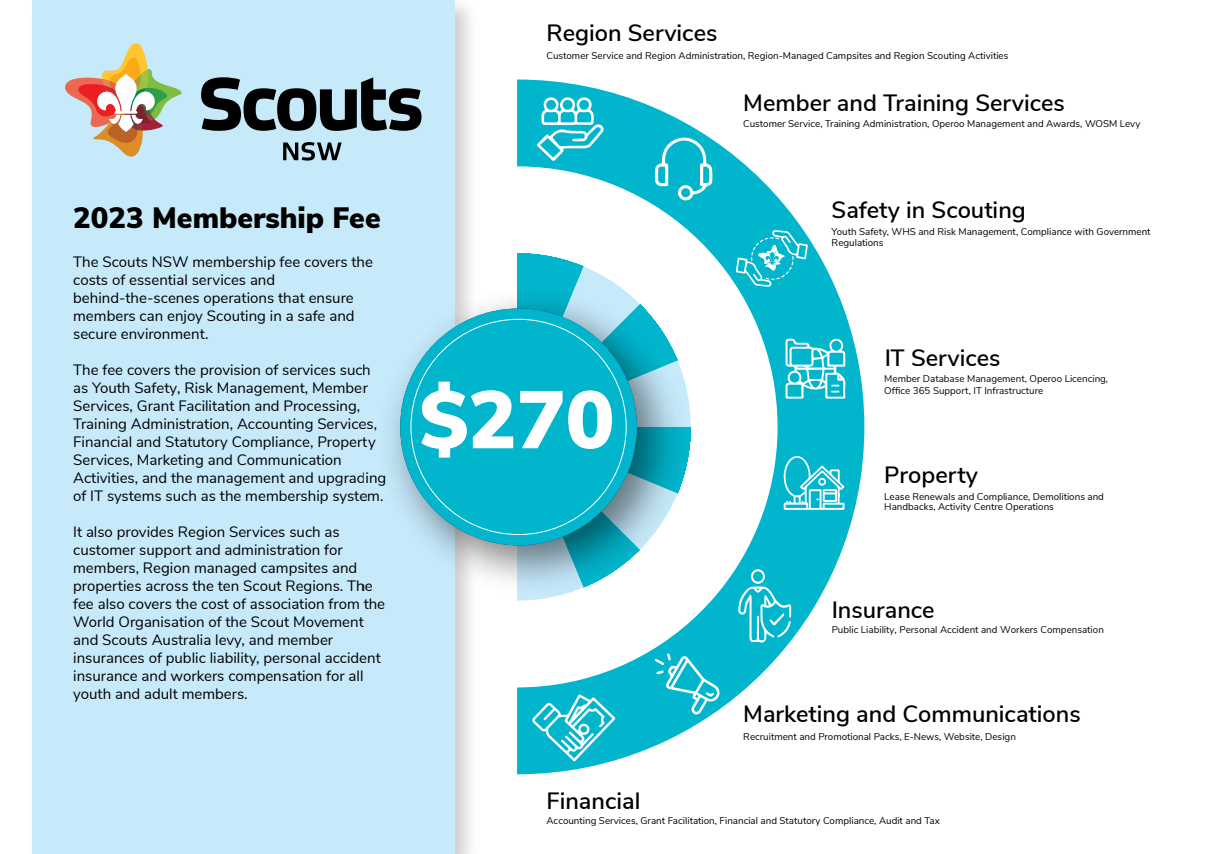
<style>
.page{position:relative;width:1212px;height:854px;background:#fff}
.page>*{position:absolute;margin:0;border:0;box-sizing:border-box;transform-origin:0 0}
.t1{font:900 81.25px "Nunito Sans";color:#fff}
.t2{font:900 29.38px "Nunito Sans";color:#000}
.t3{font:600 23.5px "Nunito Sans";color:#000}
.t4{font:15px/18px "Nunito Sans";color:#000}
.t5{font:9.75px/11.8px "Nunito Sans";color:#000}
.s1{font-style:inherit}
</style>
<div class="page">
<img style="left:454px;top:0;width:16px;height:853px">
<div style="left:32px;top:0;width:422px;height:853px;background:#c7eafb"></div>
<svg style="left:65px;top:43px;width:117px;height:114px"></svg>
<svg style="left:201px;top:77px;width:220px;height:54px"></svg>
<svg style="left:283px;top:142px;width:58px;height:18px"></svg>
<svg style="left:454px;top:79px;width:410px;height:695px"></svg>
<svg style="left:550px;top:266px;width:140px;height:6px"></svg>
<img style="left:392px;top:272px;width:309px;height:337px">
<div style="left:400px;top:308px;width:237px;height:237px;background:#00b5cc;border-radius:50%"></div>
<svg style="left:785px;top:338px;width:60px;height:60px"></svg>
<svg style="left:536px;top:96px;width:68px;height:65px"></svg>
<svg style="left:735px;top:230px;width:72px;height:57px;background:#2cc1d4"></svg>
<svg style="left:655px;top:134px;width:57px;height:67px"></svg>
<svg style="left:531px;top:693px;width:84px;height:68px;background:#36c4d6"></svg>
<svg style="left:782px;top:456px;width:62px;height:53px"></svg>
<svg style="left:654px;top:653px;width:66px;height:62px;background:#2dc2d4"></svg>
<svg style="left:738px;top:569px;width:53px;height:74px;background:#30c3d5"></svg>
<h2 class="t2" style="left:73px;top:204px;width:309px">2023 Membership Fee</h2>
<p class="t4" style="left:73px;top:254px;width:301px">The Scouts NSW membership fee covers the costs of essential services and behind-the-scenes operations that ensure members can enjoy Scouting in a safe and secure environment.</p>
<p class="t4" style="left:73px;top:362px;width:315px">The fee covers the provision of services such as Youth Safety, Risk M<span class="s1">a</span>nagement, Member Services, Grant Facilitation and Processing, Training Administration, Accounting Services, Financial and Statutory Compliance, Property Services, Marketing and Communication Activities, and the management and upgrading of IT systems such as the membership system.</p>
<p class="t4" style="left:73px;top:524px;width:313px">It also provides Region Services such as customer support and administration for members, Region managed campsites and properties across the ten Scout Regions. The fee also covers the cost of association from the World Organisation of the Scout Movement and Scouts Australia levy, and member insurances of public liability, personal accident insurance and workers compensation for all youth and adult members.</p>
<h3 class="t3" style="left:546px;top:24px;width:172px">Region Services</h3>
<p class="t5" style="left:546px;top:50px;width:463px">Customer Service and Region Administration, Region-Managed Campsites and Region Scouting Activities</p>
<h3 class="t3" style="left:743px;top:94px;width:323px">Member and Training Services</h3>
<p class="t5" style="left:743px;top:118px;width:398px">Customer Service, Training Administration, Operoo Management and Awards, WOSM Levy</p>
<h1 class="t1" style="left:419px;top:381px;width:197px">$270</h1>
<h3 class="t3" style="left:831px;top:201px;width:196px">Safety in Scouting</h3>
<p class="t5" style="left:831px;top:226px;width:320px">Youth Safety, WHS and Risk Management, Compliance with Government<br>Regulations</p>
<h3 class="t3" style="left:884px;top:349px;width:118px">IT Services</h3>
<p class="t5" style="left:884px;top:373px;width:225px">Member Database Management, Operoo Licencing,<br>Office 365 Support, IT Infrastructure</p>
<h3 class="t3" style="left:884px;top:466px;width:95px">Property</h3>
<p class="t5" style="left:884px;top:492px;width:221px;line-height:9.5px">Lease Renewals and Compliance, Demolitions and<br>Handbacks<span class="s1">, Activity Centre Operations</span></p>
<h3 class="t3" style="left:831px;top:601px;width:105px">Insurance</h3>
<p class="t5" style="left:831px;top:624px;width:274px">Public Liability, Personal Accident and Workers Compensation</p>
<h3 class="t3" style="left:743px;top:705px;width:339px">Marketing and Communications</h3>
<p class="t5" style="left:743px;top:731px;width:274px">Recruitment and Promotional Packs, E-News, Website, Design</p>
<h3 class="t3" style="left:546px;top:791px;width:95px">Financial</h3>
<p class="t5" style="left:546px;top:815px;width:395px">Accounting Services, Grant Facilitation, Financial and Statutory Compliance, Audit and Tax</p>
</div>
